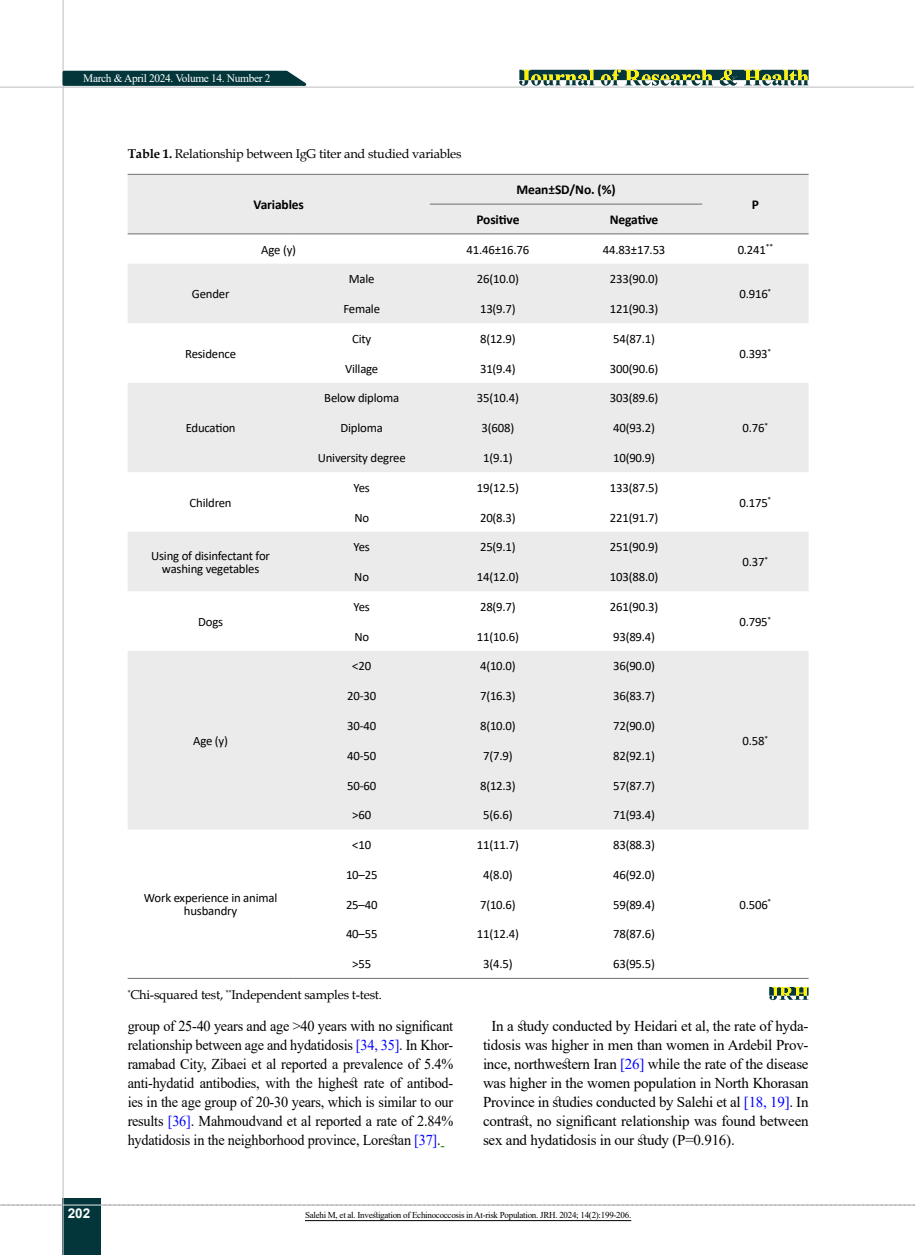
<style>
.page{position:relative;width:915px;height:1255px;background:#fff}
.page>*{position:absolute;margin:0;border:0;box-sizing:border-box;transform-origin:0 0}
.t1{font:15px/19px "Times New Roman";letter-spacing:-.015em;color:#000;text-align:justify;scale:.95 1}
.t2{font:15px/19px "Times New Roman";letter-spacing:-.015em;color:#000;text-align:justify}
.t3{font:700 13.5px "Calibri";letter-spacing:-.01em;color:#000}
.t4{font:700 13.5px "Arial";color:#fff}
.t5{font:12.75px/13.5px "Calibri";letter-spacing:-.015em;color:#000;text-align:center}
.t6{font:12.75px "Book Antiqua";letter-spacing:-.015em;color:#000}
.t7{font:11.4px "Times New Roman";letter-spacing:-.03em;color:#fff}
.t8{font:9px "Times New Roman";letter-spacing:-.03em;color:#000}
.s1{font-weight:700}
.s2{color:#00f}
</style>
<div class="page">
<svg style="left:0;top:1204px;width:915px;height:1px"></svg>
<div style="left:63px;top:1198px;width:38px;height:56px;background:#02363b"></div>
<hr style="left:62px;top:0;width:2px;height:1254px;background:#c2c4c6">
<hr style="left:63px;top:1204px;width:38px;height:1px;background:#ebebec">
<svg style="left:61px;top:69px;width:253px;height:18px;background:#375f63"></svg>
<svg style="left:519px;top:69px;width:289px;height:17px;background:#799165"></svg>
<hr style="left:0;top:87px;width:913px;height:1px;background:#c2c4c6">
<svg style="left:128px;top:175px;width:680px;height:654px;fill:#ebebec"></svg>
<hr style="left:702px;top:977px;width:106px;height:1px;background:#6d6e71">
<hr style="left:128px;top:977px;width:165px;height:1px;background:#6d6e71">
<hr style="left:566px;top:977px;width:136px;height:1px;background:#6d6e71">
<hr style="left:429px;top:977px;width:137px;height:1px;background:#6d6e71">
<hr style="left:293px;top:977px;width:136px;height:1px;background:#6d6e71">
<hr style="left:702px;top:174px;width:106px;height:1px;background:#6d6e71">
<hr style="left:566px;top:174px;width:136px;height:1px;background:#6d6e71">
<hr style="left:429px;top:174px;width:137px;height:1px;background:#6d6e71">
<hr style="left:293px;top:174px;width:136px;height:1px;background:#6d6e71">
<hr style="left:128px;top:174px;width:165px;height:1px;background:#6d6e71">
<hr style="left:566px;top:204px;width:136px;height:1px;background:#6d6e71">
<hr style="left:429px;top:204px;width:137px;height:1px;background:#6d6e71">
<hr style="left:702px;top:233px;width:106px;height:1px;background:#6d6e71">
<hr style="left:566px;top:233px;width:136px;height:1px;background:#6d6e71">
<hr style="left:429px;top:233px;width:137px;height:1px;background:#6d6e71">
<hr style="left:293px;top:233px;width:136px;height:1px;background:#6d6e71">
<hr style="left:128px;top:233px;width:165px;height:1px;background:#6d6e71">
<svg style="left:769px;top:986px;width:39px;height:14px"></svg>
<hr style="left:305px;top:1220px;width:326px;height:1px;background:#000">
<p class="t7" style="left:83px;top:70px;width:189px">March &amp; April 2024. Volume 14. Number 2</p>
<p class="t6" style="left:128px;top:145px;width:335px"><span class="s1">Table 1.</span> Relationship between IgG titer and studied variables</p>
<p class="t3" style="left:253px;top:195px;width:52px">Variables</p>
<p class="t3" style="left:516px;top:180px;width:101px">Mean±SD/No. (%)</p>
<p class="t3" style="left:476px;top:210px;width:45px">Positive</p>
<p class="t3" style="left:609px;top:210px;width:50px">Negative</p>
<p class="t5" style="left:261px;top:242px;width:36px">Age (y)</p>
<p class="t5" style="left:466px;top:242px;width:64px">41.46±16.76</p>
<p class="t5" style="left:602px;top:242px;width:64px">44.83±17.53</p>
<p class="t5" style="left:192px;top:287px;width:39px">Gender</p>
<p class="t5" style="left:185px;top:346px;width:52px">Residence</p>
<p class="t5" style="left:349px;top:272px;width:27px">Male</p>
<p class="t5" style="left:477px;top:272px;width:43px">26(10.0)</p>
<p class="t5" style="left:609px;top:272px;width:50px">233(90.0)</p>
<p class="t5" style="left:343px;top:302px;width:38px">Female</p>
<p class="t5" style="left:480px;top:302px;width:37px">13(9.7)</p>
<p class="t5" style="left:609px;top:302px;width:50px">121(90.3)</p>
<p class="t5" style="left:352px;top:331px;width:21px">City</p>
<p class="t5" style="left:480px;top:331px;width:37px">8(12.9)</p>
<p class="t5" style="left:613px;top:331px;width:43px">54(87.1)</p>
<p class="t5" style="left:345px;top:361px;width:35px">Village</p>
<p class="t5" style="left:480px;top:361px;width:37px">31(9.4)</p>
<p class="t5" style="left:609px;top:361px;width:50px">300(90.6)</p>
<p class="t5" style="left:324px;top:391px;width:76px">Below diploma</p>
<p class="t5" style="left:477px;top:391px;width:43px">35(10.4)</p>
<p class="t5" style="left:609px;top:391px;width:50px">303(89.6)</p>
<p class="t5" style="left:186px;top:421px;width:51px">Education</p>
<p class="t5" style="left:340px;top:421px;width:44px">Diploma</p>
<p class="t5" style="left:481px;top:421px;width:34px">3(608)</p>
<p class="t5" style="left:613px;top:421px;width:43px">40(93.2)</p>
<p class="t5" style="left:318px;top:450px;width:89px">University degree</p>
<p class="t5" style="left:483px;top:450px;width:31px">1(9.1)</p>
<p class="t5" style="left:613px;top:450px;width:43px">10(90.9)</p>
<p class="t5" style="left:189px;top:495px;width:44px">Children</p>
<p class="t5" style="left:151px;top:548px;width:120px">Using of disinfectant for washing vegetables</p>
<p class="t5" style="left:198px;top:614px;width:26px">Dogs</p>
<p class="t5" style="left:193px;top:733px;width:36px">Age (y)</p>
<p class="t5" style="left:353px;top:480px;width:18px">Yes</p>
<p class="t5" style="left:477px;top:480px;width:43px">19(12.5)</p>
<p class="t5" style="left:609px;top:480px;width:50px">133(87.5)</p>
<p class="t5" style="left:354px;top:510px;width:16px">No</p>
<p class="t5" style="left:480px;top:510px;width:37px">20(8.3)</p>
<p class="t5" style="left:609px;top:510px;width:50px">221(91.7)</p>
<p class="t5" style="left:353px;top:540px;width:18px">Yes</p>
<p class="t5" style="left:480px;top:540px;width:37px">25(9.1)</p>
<p class="t5" style="left:609px;top:540px;width:50px">251(90.9)</p>
<p class="t5" style="left:354px;top:570px;width:16px">No</p>
<p class="t5" style="left:477px;top:570px;width:43px">14(12.0)</p>
<p class="t5" style="left:609px;top:570px;width:50px">103(88.0)</p>
<p class="t5" style="left:353px;top:599px;width:18px">Yes</p>
<p class="t5" style="left:480px;top:599px;width:37px">28(9.7)</p>
<p class="t5" style="left:609px;top:599px;width:50px">261(90.3)</p>
<p class="t5" style="left:354px;top:629px;width:16px">No</p>
<p class="t5" style="left:477px;top:629px;width:43px">11(10.6)</p>
<p class="t5" style="left:613px;top:629px;width:43px">93(89.4)</p>
<p class="t5" style="left:352px;top:659px;width:20px">&lt;20</p>
<p class="t5" style="left:480px;top:659px;width:37px">4(10.0)</p>
<p class="t5" style="left:613px;top:659px;width:43px">36(90.0)</p>
<p class="t5" style="left:347px;top:689px;width:30px">20-30</p>
<p class="t5" style="left:480px;top:689px;width:37px">7(16.3)</p>
<p class="t5" style="left:613px;top:689px;width:43px">36(83.7)</p>
<p class="t5" style="left:347px;top:718px;width:30px">30-40</p>
<p class="t5" style="left:480px;top:718px;width:37px">8(10.0)</p>
<p class="t5" style="left:613px;top:718px;width:43px">72(90.0)</p>
<p class="t5" style="left:347px;top:748px;width:30px">40-50</p>
<p class="t5" style="left:483px;top:748px;width:31px">7(7.9)</p>
<p class="t5" style="left:613px;top:748px;width:43px">82(92.1)</p>
<p class="t5" style="left:347px;top:778px;width:30px">50-60</p>
<p class="t5" style="left:480px;top:778px;width:37px">8(12.3)</p>
<p class="t5" style="left:613px;top:778px;width:43px">57(87.7)</p>
<p class="t5" style="left:352px;top:808px;width:20px">&gt;60</p>
<p class="t5" style="left:483px;top:808px;width:31px">5(6.6)</p>
<p class="t5" style="left:613px;top:808px;width:43px">71(93.4)</p>
<p class="t5" style="left:352px;top:837px;width:20px">&lt;10</p>
<p class="t5" style="left:477px;top:837px;width:43px">11(11.7)</p>
<p class="t5" style="left:613px;top:837px;width:43px">83(88.3)</p>
<p class="t5" style="left:346px;top:867px;width:33px">10–25</p>
<p class="t5" style="left:483px;top:867px;width:31px">4(8.0)</p>
<p class="t5" style="left:613px;top:867px;width:43px">46(92.0)</p>
<p class="t5" style="left:346px;top:897px;width:33px">25–40</p>
<p class="t5" style="left:480px;top:897px;width:37px">7(10.6)</p>
<p class="t5" style="left:613px;top:897px;width:43px">59(89.4)</p>
<p class="t5" style="left:346px;top:927px;width:33px">40–55</p>
<p class="t5" style="left:477px;top:927px;width:43px">11(12.4)</p>
<p class="t5" style="left:613px;top:927px;width:43px">78(87.6)</p>
<p class="t5" style="left:352px;top:956px;width:20px">&gt;55</p>
<p class="t5" style="left:483px;top:956px;width:31px">3(4.5)</p>
<p class="t5" style="left:613px;top:956px;width:43px">63(95.5)</p>
<p class="t6" style="left:128px;top:985px;width:256px"><sup>*</sup>Chi-squared test, <sup>**</sup>Independent samples t-test.</p>
<p class="t5" style="left:144px;top:890px;width:135px">Work experience in animal husbandry</p>
<p class="t3" style="left:751px;top:195px;width:9px">P</p>
<p class="t5" style="left:737px;top:242px;width:37px">0.241<sup>**</sup></p>
<p class="t5" style="left:739px;top:287px;width:33px">0.916<sup>*</sup></p>
<p class="t5" style="left:739px;top:346px;width:33px">0.393<sup>*</sup></p>
<p class="t5" style="left:742px;top:421px;width:27px">0.76<sup>*</sup></p>
<p class="t5" style="left:739px;top:495px;width:33px">0.175<sup>*</sup></p>
<p class="t5" style="left:742px;top:555px;width:27px">0.37<sup>*</sup></p>
<p class="t5" style="left:739px;top:614px;width:33px">0.795<sup>*</sup></p>
<p class="t5" style="left:742px;top:733px;width:27px">0.58<sup>*</sup></p>
<p class="t5" style="left:739px;top:897px;width:33px">0.506<sup>*</sup></p>
<p class="t4" style="left:68px;top:1203px;width:24px">202</p>
<p class="t1" style="left:128px;top:1015px;width:344px">group of 25-40 years and age &gt;40 years with no significant relationship between age and hydatidosis <span class="s2">[34, 35]</span>. In Khor&shy;ramabad City, Zibaei et al reported a prevalence of 5.4% anti-hydatid antibodies, with the highest rate of antibod&shy;ies in the age group of 20-30 years, which is similar to our results <span class="s2">[36]</span>. Mahmoudvand et al reported a rate of 2.84% hydatidosis in the neighborhood province, Lorestan <span class="s2">[37]</span>.</p>
<p class="t2" style="left:483px;top:1015px;width:327px;text-indent:9px">In a study conducted by Heidari et al, the rate of hyda&shy;tidosis was higher in men than women in Ardebil Prov&shy;ince, northwestern Iran <span class="s2">[26]</span> while the rate of the disease was higher in the women population in North Khorasan Province in studies conducted by Salehi et al <span class="s2">[18, 19]</span>. In contrast, no significant relationship was found between sex and hydatidosis in our study (P=0.916).</p>
<p class="t8" style="left:305px;top:1208px;width:327px">Salehi M, et al. Investigation of Echinococcosis in At-risk Population. JRH. 2024; 14(2):199-206.</p>
</div>
